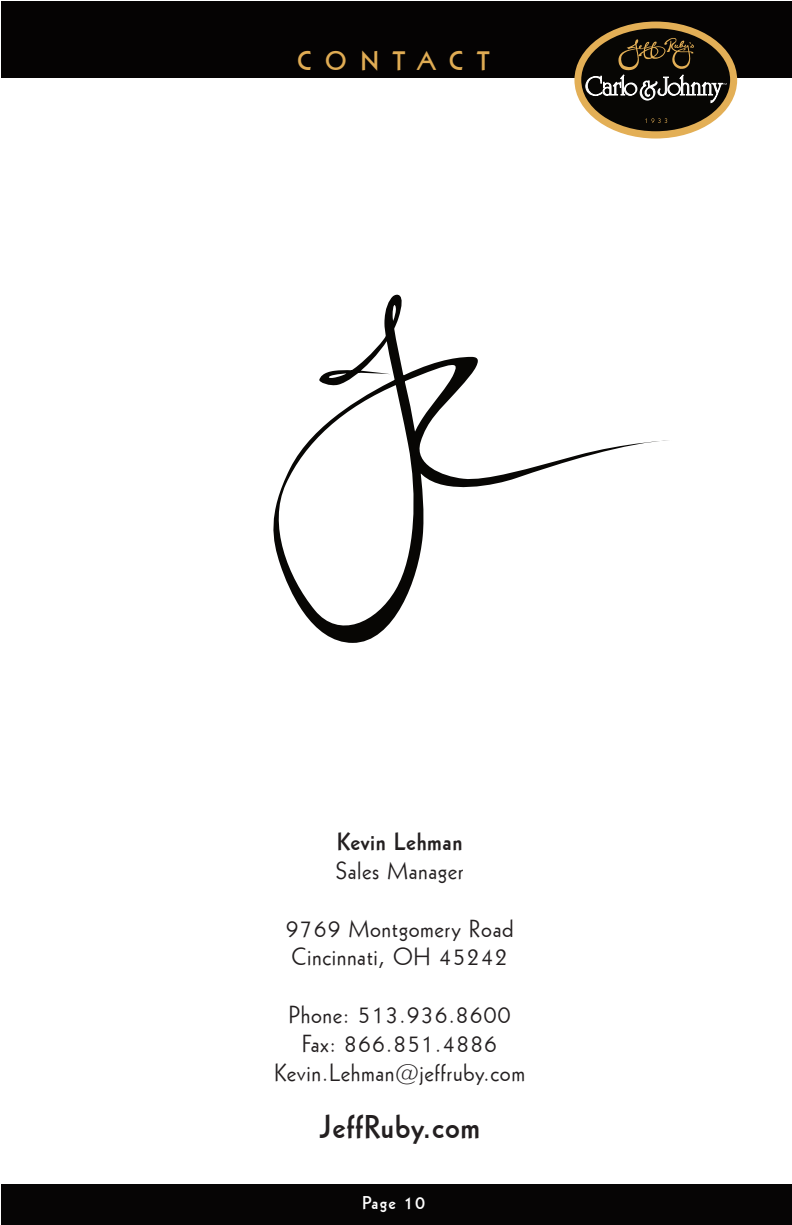
<style>
.page{position:relative;width:792px;height:1225px;background:#fff}
.page>*{position:absolute;margin:0;border:0;box-sizing:border-box;transform-origin:0 0}
.t1{font:32px "Geometric 231 BT Bold C";letter-spacing:.025em;color:#231f20}
.t2{font:26px "Geometric 231 BT Bold C";letter-spacing:.525em;color:#e0ac54}
.t3{font:24px/28.8px "Geometric 231 BT Roman C";letter-spacing:.025em;color:#231f20}
.t4{font:24px "Geometric 231 BT Bold C";letter-spacing:.025em;color:#231f20}
.t5{font:18px "Geometric 231 BT Bold C";letter-spacing:.075em;color:#fff}
</style>
<div class="page">
<svg style="left:273px;top:294px;width:396px;height:348px"></svg>
<div style="left:1px;top:2px;width:791px;height:76px;background:#050303"></div>
<div style="left:574px;top:22px;width:163px;height:116px;background:#e3af56;border-radius:50%"></div>
<svg style="left:581px;top:28px;width:149px;height:103px"></svg>
<div style="left:1px;top:1183px;width:791px;height:41px;background:#060505"></div>
<p class="t2" style="left:297px;top:44px;width:194px">CONTACT</p>
<p class="t4" style="left:337px;top:825px;width:127px">Kevin Lehman</p>
<p class="t3" style="left:336px;top:855px;width:129px">Sales Manager</p>
<p class="t3" style="left:286px;top:912px;width:230px">9769 Montgomery Road<br>Cincinnati, OH 45242</p>
<p class="t3" style="left:274px;top:999px;width:252px;text-align:center">Phone: 513.936.8600<br>Fax: 866.851.4886<br>Kevin.Lehman@jeffruby.com</p>
<h1 class="t1" style="left:319px;top:1104px;width:163px">JeffRuby.com</h1>
<p class="t5" style="left:362px;top:1189px;width:64px">Page 10</p>
</div>
